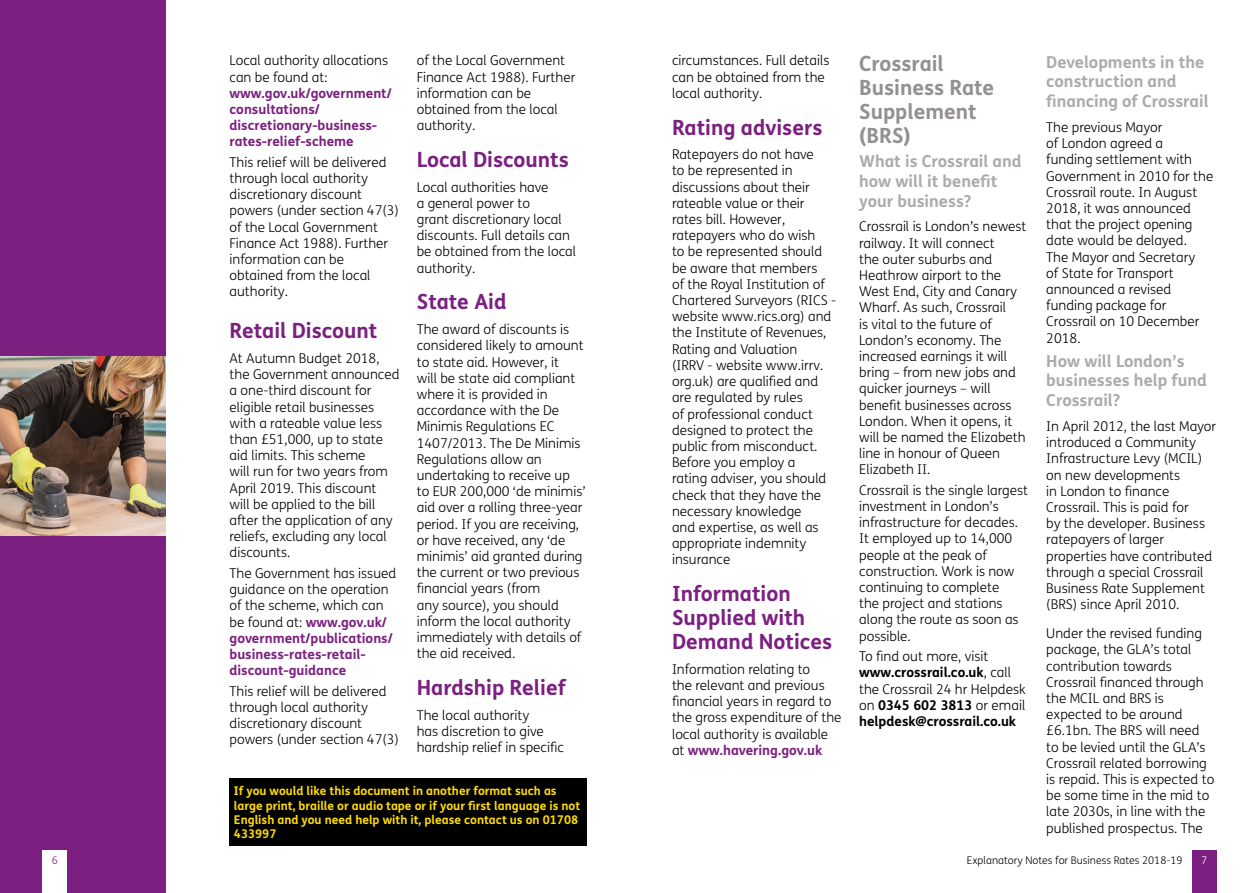
<style>
.page{position:relative;width:1259px;height:893px;background:#fff}
.page>*{position:absolute;margin:0;border:0;box-sizing:border-box;transform-origin:0 0}
.header1{font:700 21px/24px "FS Me";color:#7b2080}
.text{font:700 21px/24px "FS Me";color:#949092}
.Header2{font:700 16.5px/19.8px "FS Me";color:#aeaaab}
.text-2{font:300 13.5px/16.2px "FS Me";color:#000}
.text-3{font:700 13.5px/16.2px "FS Me";color:#7b2080}
.text-4{font:700 12px/14.4px "FS Me";color:#fd0}
.text-5{font:300 10.5px "FS Me";color:#000}
.t1{font:300 10.5px "FS Me";color:#7b2080}
.t2{font:300 10.5px "FS Me";color:#fff}
.s1{font-weight:700;color:#7b2080}
.s2{font-weight:700}
</style>
<div class="page">
<div style="left:1192px;top:850px;width:24px;height:43px;background:#7b2080"></div>
<div style="left:0;top:0;width:166px;height:893px;background:#7b2080"></div>
<div style="left:43px;top:850px;width:24px;height:43px;background:#fff"></div>
<div style="left:230px;top:779px;width:357px;height:67px;background:#000"></div>
<img style="left:0;top:357px;width:166px;height:178px">
<p class="text-2" style="left:230px;top:52px;width:160px">Local authority allocations can be found at:</p>
<p class="text-3" style="left:230px;top:84px;width:164px">www.gov.uk/government/ consultations/ discretionary-business&shy;rates-relief-scheme</p>
<p class="text-2" style="left:230px;top:154px;width:171px">This relief will be delivered through local authority discretionary discount powers (under section 47(3) of the Local Government<br>Finance Act 1988). Further information can be obtained from the local authority.</p>
<p class="header1" style="left:230px;top:318px;width:149px">Retail Discount</p>
<p class="text-2" style="left:230px;top:350px;width:171px">At Autumn Budget 2018, the Government announced a one-third discount for eligible retail businesses with a rateable value less than £51,000, up to state aid limits. This scheme<br>will run for two years from<br>April 2019. This discount will be applied to the bill after the application of any reliefs, excluding any local discounts.</p>
<p class="text-2" style="left:230px;top:565px;width:168px">The Government has issued guidance on the operation of the scheme, which can be found at: <span class="s1">www.gov.uk/ government/publications/ business-rates-retail&shy;discount-guidance</span></p>
<p class="text-2" style="left:230px;top:682px;width:171px">This relief will be delivered through local authority discretionary discount powers (under section 47(3)</p>
<p class="text-2" style="left:417px;top:52px;width:160px">of the Local Government<br>Finance Act 1988). Further information can be obtained from the local authority.</p>
<p class="header1" style="left:417px;top:146px;width:153px">Local Discounts</p>
<p class="text-2" style="left:417px;top:178px;width:161px">Local authorities have<br>a general power to<br>grant discretionary local discounts. Full details can be obtained from the local authority.</p>
<p class="header1" style="left:417px;top:289px;width:91px">State Aid</p>
<p class="text-2" style="left:417px;top:321px;width:170px">The award of discounts is considered likely to amount to state aid. However, it<br>will be state aid compliant where it is provided in accordance with the De<br>Minimis Regulations EC<br>1407/2013. The De Minimis<br>Regulations allow an undertaking to receive up to EUR 200,000 ‘de minimis’ aid over a rolling three-year period. If you are receiving, or have received, any ‘de minimis’ aid granted during the current or two previous financial years (from<br>any source), you should inform the local authority immediately with details of the aid received.</p>
<p class="header1" style="left:417px;top:674px;width:150px">Hardship Relief</p>
<p class="text-2" style="left:417px;top:706px;width:149px">The local authority<br>has discretion to give hardship relief in specific</p>
<p class="text-4" style="left:234px;top:783px;width:348px">If you would like this document in another format such as large print, braille or audio tape or if your first language is not English and you need help with it, please contact us on 01708<br>433997</p>
<p class="text-2" style="left:672px;top:52px;width:159px">circumstances. Full details can be obtained from the local authority.</p>
<p class="header1" style="left:672px;top:114px;width:152px">Rating advisers</p>
<p class="text-2" style="left:672px;top:146px;width:166px">Ratepayers do not have<br>to be represented in discussions about their rateable value or their rates bill. However, ratepayers who do wish<br>to be represented should be aware that members<br>of the Royal Institution of<br>Chartered Surveyors (RICS - website www.rics.org) and the Institute of Revenues,<br>Rating and Valuation<br>(IRRV - website www.irrv. org.uk) are qualified and are regulated by rules<br>of professional conduct designed to protect the public from misconduct.<br>Before you employ a<br>rating adviser, you should check that they have the necessary knowledge<br>and expertise, as well as appropriate indemnity insurance</p>
<p class="header1" style="left:672px;top:581px;width:162px">Information<br>Supplied with<br>Demand Notices</p>
<p class="text-2" style="left:672px;top:661px;width:171px">Information relating to<br>the relevant and previous financial years in regard to the gross expenditure of the local authority is available at <span class="s1">www.havering.gov.uk</span></p>
<p class="text" style="left:859px;top:51px;width:137px">Crossrail<br>Business Rate<br>Supplement (BRS)</p>
<p class="Header2" style="left:859px;top:150px;width:164px">What is Crossrail and how will it benefit your business?</p>
<p class="text-2" style="left:859px;top:218px;width:169px">Crossrail is London’s newest railway. It will connect<br>the outer suburbs and<br>Heathrow airport to the<br>West End, City and Canary<br>Wharf. As such, Crossrail<br>is vital to the future of<br>London’s economy. The increased earnings it will bring – from new jobs and quicker journeys – will benefit businesses across<br>London. When it opens, it will be named the Elizabeth line in honour of Queen<br>Elizabeth II.</p>
<p class="text-2" style="left:859px;top:482px;width:170px">Crossrail is the single largest investment in London’s infrastructure for decades.<br>It employed up to 14,000 people at the peak of construction. Work is now continuing to complete<br>the project and stations along the route as soon as possible.</p>
<p class="text-2" style="left:859px;top:648px;width:168px">To find out more, visit <span class="s2">www.crossrail.co.uk</span>, call the Crossrail 24 hr Helpdesk on <span class="s2">0345 602 3813</span> or email <span class="s2">helpdesk@crossrail.co.uk</span></p>
<p class="Header2" style="left:1046px;top:51px;width:164px">Developments in the construction and financing of Crossrail</p>
<p class="text-2" style="left:1046px;top:119px;width:168px">The previous Mayor<br>of London agreed a<br>funding settlement with<br>Government in 2010 for the<br>Crossrail route. In August<br>2018, it was announced that the project opening date would be delayed.<br>The Mayor and Secretary<br>of State for Transport announced a revised funding package for<br>Crossrail on 10 December<br>2018.</p>
<p class="Header2" style="left:1046px;top:350px;width:162px">How will London’s businesses help fund<br>Crossrail?</p>
<p class="text-2" style="left:1046px;top:418px;width:171px">In April 2012, the last Mayor introduced a Community<br>Infrastructure Levy (MCIL) on new developments<br>in London to finance<br>Crossrail. This is paid for<br>by the developer. Business ratepayers of larger properties have contributed through a special Crossrail<br>Business Rate Supplement (BRS) since April 2010.</p>
<p class="text-2" style="left:1046px;top:625px;width:169px">Under the revised funding package, the GLA’s total contribution towards<br>Crossrail financed through the MCIL and BRS is expected to be around £6.1bn. The BRS will need to be levied until the GLA’s<br>Crossrail related borrowing is repaid. This is expected to be some time in the mid to late 2030s, in line with the published prospectus. The</p>
<p class="t1" style="left:52px;top:853px;width:8px">6</p>
<p class="text-5" style="left:967px;top:853px;width:217px">Explanatory Notes for Business Rates 2018-19</p>
<p class="t2" style="left:1201px;top:853px;width:8px">7</p>
</div>
